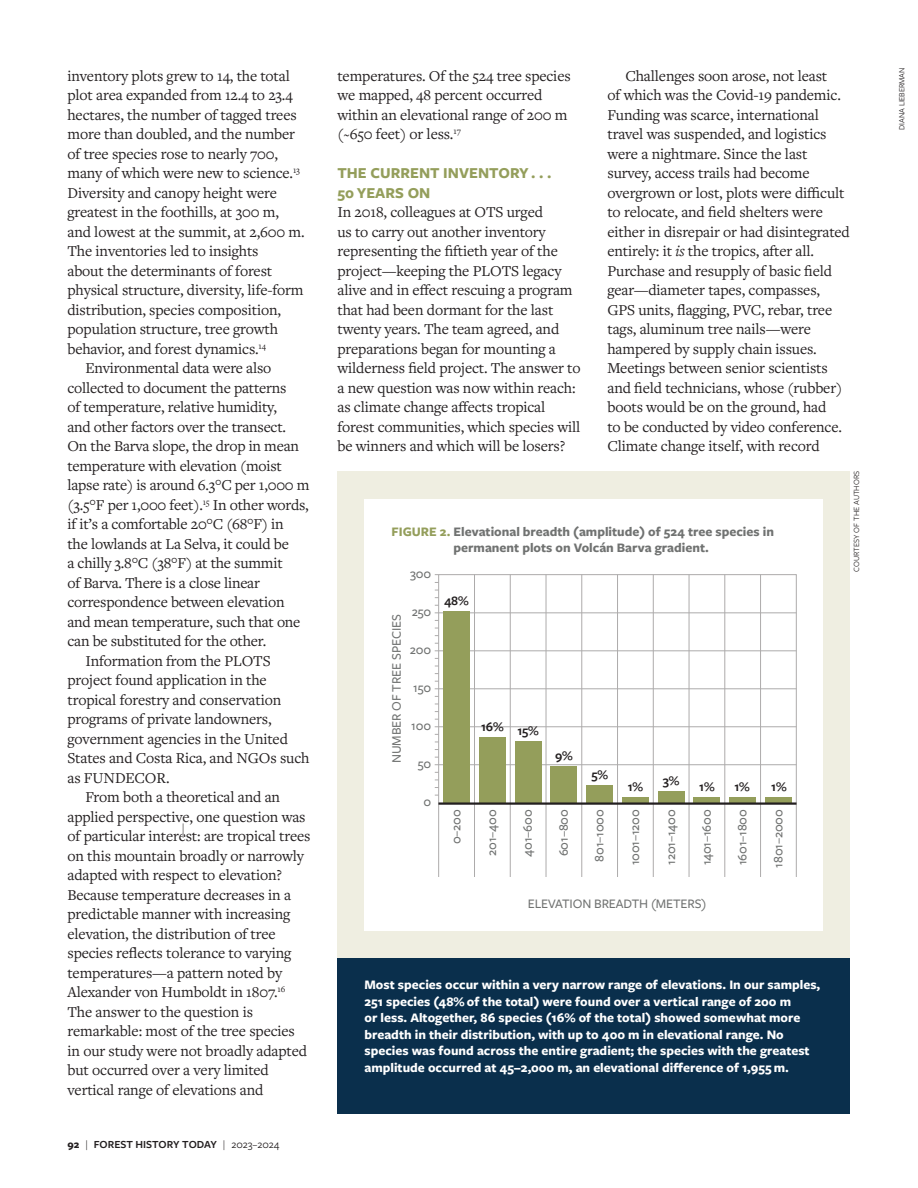
<style>
.page{position:relative;width:918px;height:1188px;background:#fff}
.page>*{position:absolute;margin:0;border:0;box-sizing:border-box;transform-origin:0 0}
.main_body_indented{font:15.75px/19.5px "Freight Text Pro";letter-spacing:-.01em;color:#231f20}
.main_body_no_indent{font:15.75px/19.5px "Freight Text Pro";letter-spacing:-.01em;color:#231f20}
.main_body_heading{font:700 15.75px/19.5px "Freight Sans Pro";color:#949e5b}
.caption_--_white{font:700 13.5px/16.5px "Freight Sans Pro";color:#fff}
.t1{font:500 13.5px "Freight Sans Pro";letter-spacing:-.01em;color:#707271}
.caption_--_white-2{font:700 13.5px/16.5px "Freight Sans Pro";color:#707271;text-align:center}
.t2{font:600 13.5px "Freight Sans Pro";color:#231f20}
.t3{font:600 11.25px "Freight Sans Pro";letter-spacing:-.005em;color:#231f20}
.Photo_Credit{font:8.25px "Freight Sans Pro";letter-spacing:-.005em;color:#231f20}
.s1{font-weight:700}
.s2{font-family:"Freight Text Pro";font-weight:400}
.s3{font-weight:400}
.s4{font-style:italic}
.s5{color:#949e5b}
</style>
<div class="page">
<div style="left:338px;top:471px;width:512px;height:553px;background:#efeee1"></div>
<div style="left:338px;top:958px;width:512px;height:156px;background:#0a2f4c"></div>
<div style="left:364px;top:500px;width:460px;height:432px;background:#fff"></div>
<hr style="left:435px;top:613px;width:361px;height:1px;background:#adabab">
<hr style="left:435px;top:651px;width:361px;height:1px;background:#adabab">
<hr style="left:435px;top:689px;width:361px;height:1px;background:#adabab">
<hr style="left:435px;top:727px;width:361px;height:1px;background:#adabab">
<hr style="left:435px;top:764px;width:361px;height:1px;background:#adabab">
<hr style="left:474px;top:575px;width:1px;height:313px;background:#adabab">
<hr style="left:582px;top:575px;width:1px;height:313px;background:#adabab">
<hr style="left:510px;top:575px;width:1px;height:313px;background:#adabab">
<hr style="left:546px;top:575px;width:1px;height:313px;background:#adabab">
<hr style="left:617px;top:575px;width:1px;height:313px;background:#adabab">
<hr style="left:653px;top:575px;width:1px;height:313px;background:#adabab">
<hr style="left:689px;top:575px;width:1px;height:313px;background:#adabab">
<hr style="left:725px;top:575px;width:1px;height:313px;background:#adabab">
<hr style="left:760px;top:575px;width:1px;height:313px;background:#adabab">
<svg style="left:183px;top:824px;width:1px;height:14px"></svg>
<div style="left:443px;top:611px;width:27px;height:192px;background:#949e5b"></div>
<div style="left:515px;top:741px;width:27px;height:62px;background:#949e5b"></div>
<div style="left:550px;top:766px;width:28px;height:37px;background:#949e5b"></div>
<div style="left:729px;top:797px;width:27px;height:6px;background:#949e5b"></div>
<div style="left:622px;top:797px;width:27px;height:6px;background:#949e5b"></div>
<div style="left:693px;top:797px;width:27px;height:6px;background:#949e5b"></div>
<div style="left:765px;top:797px;width:27px;height:6px;background:#949e5b"></div>
<div style="left:658px;top:791px;width:27px;height:12px;background:#949e5b"></div>
<div style="left:586px;top:785px;width:27px;height:18px;background:#949e5b"></div>
<div style="left:479px;top:737px;width:27px;height:66px;background:#949e5b"></div>
<hr style="left:438px;top:802px;width:358px;height:3px;background:#231f20">
<div style="left:432px;top:878px;width:372px;height:19px;background:#fff"></div>
<p class="main_body_indented" style="left:67px;top:66px;width:239px">inventory plots grew to 14, the total plot area expanded from 12.4 to 23.4 hectares, the number of tagged trees more than doubled, and the number of tree species rose to nearly 700, many of which were new to science.<sup>13<br></sup>Diversity and canopy height were greatest in the foothills, at 300 m, and lowest at the summit, at 2,600 m.<br>The inventories led to insights<br>about the determinants of forest physical structure, diversity, life-form distribution, species composition, population structure, tree growth behavior, and forest dynamics.<sup>14</sup></p>
<p class="main_body_indented" style="left:67px;top:358px;width:244px;text-indent:18px">Environmental data were also collected to document the patterns<br>of temperature, relative humidity,<br>and other factors over the transect.<br>On the Barva slope, the drop in mean temperature with elevation (moist lapse rate) is around 6.3°C per 1,000 m (3.5°F per 1,000 feet).<sup>15</sup> In other words, if it’s a comfortable 20°C (68°F) in<br>the lowlands at La Selva, it could be<br>a chilly 3.8°C (38°F) at the summit<br>of Barva. There is a close linear correspondence between elevation and mean temperature, such that one can be substituted for the other.</p>
<p class="main_body_indented" style="left:67px;top:651px;width:243px;text-indent:18px">Information from the PLOTS project found application in the tropical forestry and conservation programs of private landowners, government agencies in the United<br>States and Costa Rica, and NGOs such as FUNDECOR.</p>
<p class="main_body_indented" style="left:67px;top:787px;width:244px;text-indent:18px">From both a theoretical and an applied perspective, one question was of particular interest: are tropical trees on this mountain broadly or narrowly adapted with respect to elevation?<br>Because temperature decreases in a predictable manner with increasing elevation, the distribution of tree species reflects tolerance to varying temperatures—a pattern noted by Alexander von Humboldt in 1807.<sup>16<br></sup>The answer to the question is remarkable: most of the tree species in our study were not broadly adapted but occurred over a very limited vertical range of elevations and</p>
<p class="t3" style="left:68px;top:1136px;width:213px"><span class="s1">92</span> <span class="s2">|</span> FOREST HISTORY TODAY <span class="s2">|</span> <span class="s3">2023–2024</span></p>
<p class="main_body_indented" style="left:337px;top:66px;width:235px">temperatures. Of the 524 tree species we mapped, 48 percent occurred within an elevational range of 200 m (~650 feet) or less.<sup>17</sup></p>
<p class="main_body_heading" style="left:337px;top:163px;width:216px">THE CURRENT INVENTORY . . .<br>50 YEARS ON</p>
<p class="main_body_no_indent" style="left:337px;top:202px;width:245px">In 2018, colleagues at OTS urged<br>us to carry out another inventory representing the fiftieth year of the project—keeping the PLOTS legacy alive and in effect rescuing a program that had been dormant for the last twenty years. The team agreed, and preparations began for mounting a wilderness field project. The answer to a new question was now within reach: as climate change affects tropical forest communities, which species will be winners and which will be losers?</p>
<p class="main_body_indented" style="left:607px;top:66px;width:244px;text-indent:18px">Challenges soon arose, not least<br>of which was the Covid-19 pandemic.<br>Funding was scarce, international travel was suspended, and logistics were a nightmare. Since the last survey, access trails had become overgrown or lost, plots were difficult to relocate, and field shelters were either in disrepair or had disintegrated entirely: it <span class="s4">is</span> the tropics, after all.<br>Purchase and resupply of basic field gear—diameter tapes, compasses, GPS units, flagging, PVC, rebar, tree tags, aluminum tree nails—were hampered by supply chain issues.<br>Meetings between senior scientists and field technicians, whose (rubber) boots would be on the ground, had<br>to be conducted by video conference.<br>Climate change itself, with record</p>
<p class="caption_--_white-2" style="left:392px;top:523px;width:384px"><span class="s5">FIGURE 2.</span> Elevational breadth (amplitude) of 524 tree species in permanent plots on Volcán Barva gradient.</p>
<p class="t1" style="left:387px;top:763px;width:150px;rotate:-90deg">NUMBER OF TREE SPECIES</p>
<p class="t1" style="left:410px;top:564px;width:23px">300</p>
<p class="t1" style="left:412px;top:602px;width:21px">250</p>
<p class="t1" style="left:410px;top:640px;width:23px">200</p>
<p class="t1" style="left:413px;top:678px;width:19px">150</p>
<p class="t1" style="left:411px;top:716px;width:21px">100</p>
<p class="t1" style="left:418px;top:754px;width:15px">50</p>
<p class="t1" style="left:423px;top:793px;width:9px">0</p>
<p class="t2" style="left:444px;top:592px;width:26px">48%</p>
<p class="t2" style="left:481px;top:717px;width:24px">16%</p>
<p class="t2" style="left:517px;top:721px;width:23px">15%</p>
<p class="t2" style="left:555px;top:746px;width:19px">9%</p>
<p class="t2" style="left:591px;top:766px;width:18px">5%</p>
<p class="t2" style="left:663px;top:771px;width:18px">3%</p>
<p class="t2" style="left:735px;top:777px;width:17px">1%</p>
<p class="t2" style="left:628px;top:777px;width:17px">1%</p>
<p class="t2" style="left:699px;top:777px;width:17px">1%</p>
<p class="t2" style="left:771px;top:777px;width:17px">1%</p>
<p class="t1" style="left:447px;top:844px;width:37px;rotate:-90deg">0–200</p>
<p class="t1" style="left:483px;top:856px;width:48px;rotate:-90deg">201–400</p>
<p class="t1" style="left:519px;top:857px;width:49px;rotate:-90deg">401–600</p>
<p class="t1" style="left:554px;top:856px;width:49px;rotate:-90deg">601–800</p>
<p class="t1" style="left:590px;top:862px;width:54px;rotate:-90deg">801–1000</p>
<p class="t1" style="left:626px;top:865px;width:58px;rotate:-90deg">1001–1200</p>
<p class="t1" style="left:662px;top:865px;width:57px;rotate:-90deg">1201–1400</p>
<p class="t1" style="left:697px;top:865px;width:58px;rotate:-90deg">1401–1600</p>
<p class="t1" style="left:733px;top:865px;width:58px;rotate:-90deg">1601–1800</p>
<p class="t1" style="left:769px;top:868px;width:60px;rotate:-90deg">1801–2000</p>
<p class="t1" style="left:528px;top:895px;width:180px">ELEVATION BREADTH (METERS)</p>
<p class="caption_--_white" style="left:364px;top:976px;width:457px">Most species occur within a very narrow range of elevations. In our samples, 251 species (48% of the total) were found over a vertical range of 200 m<br>or less. Altogether, 86 species (16% of the total) showed somewhat more breadth in their distribution, with up to 400 m in elevational range. No species was found across the entire gradient; the species with the greatest amplitude occurred at 45–2,000 m, an elevational difference of 1,955 m.</p>
<p class="Photo_Credit" style="left:851px;top:572px;width:102px;rotate:-90deg">COURTESY OF THE AUTHORS</p>
<p class="Photo_Credit" style="left:896px;top:130px;width:64px;rotate:-90deg">DIANA LIEBERMAN</p>
</div>
